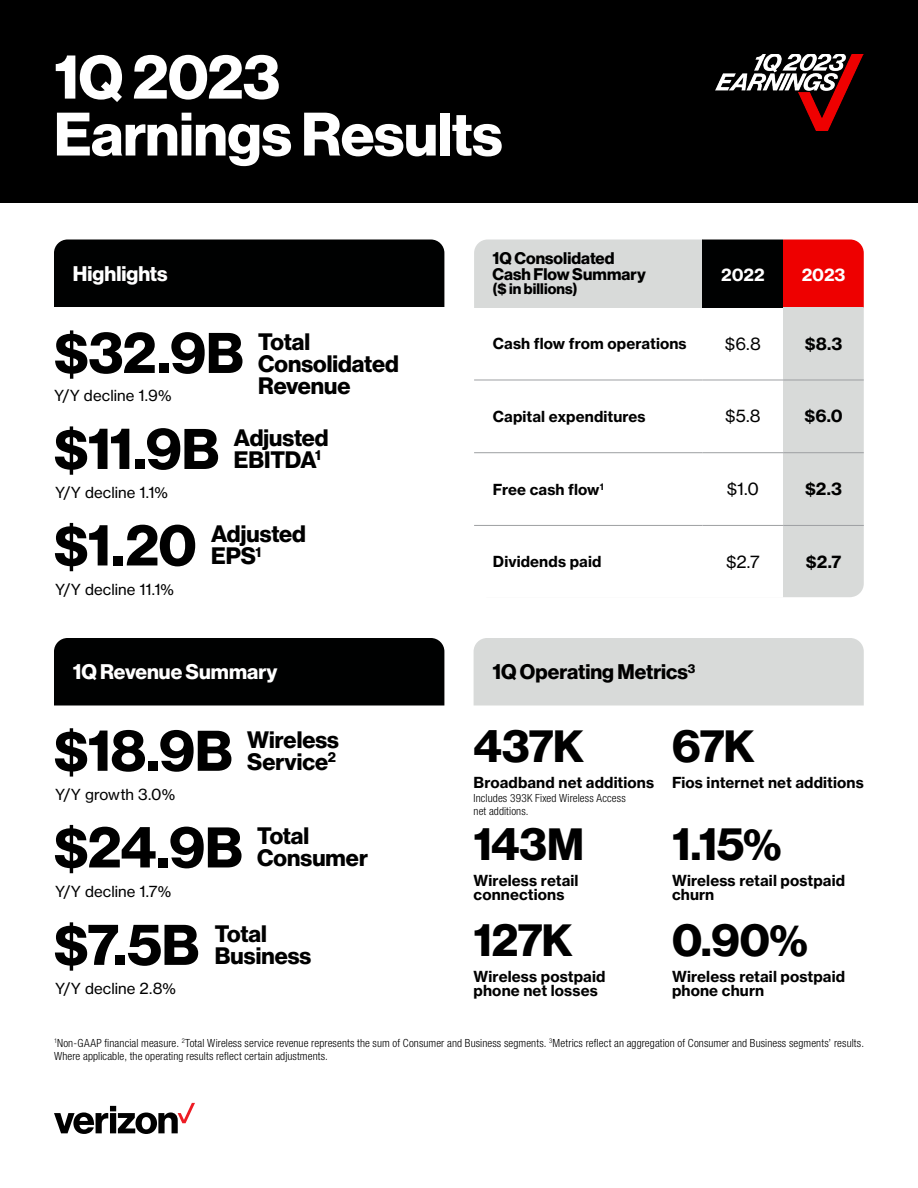
<style>
.page{position:relative;width:918px;height:1188px;background:#fff}
.page>*{position:absolute;margin:0;border:0;box-sizing:border-box;transform-origin:0 0}
.t1{font:700 60px/57px "Verizon NHGDS";letter-spacing:-.005em;color:#fff}
.t2{font:700 55.95px "Verizon NHGDS";letter-spacing:-.01em;color:#000}
.t3{font:700 44.25px "Verizon NHGDS";letter-spacing:-.015em;color:#000}
.t4{font:700 23.25px/22.2px "Verizon NHGDS";color:#000}
.t5{font:700 20.7px "Verizon NHGDS";color:#fff}
.t6{font:700 20.7px "Verizon NHGDS";color:#000}
.t7{font:700 16.5px/15.8px "Verizon NHGDS";letter-spacing:.005em;color:#000}
.t8{font:16.5px "Verizon NHGTX";color:#000}
.t9{font:700 16.5px "Verizon NHGTX";color:#000}
.t10{font:700 16.5px "Verizon NHGTX";color:#fff}
.t11{font:700 15px/14.2px "Verizon NHGTX";letter-spacing:.01em;color:#000}
.t12{font:15px "Verizon NHGTX";letter-spacing:.005em;color:#000}
.t13{font:700 15px "Verizon NHGDS";letter-spacing:.01em;color:#000}
.t14{font:700 13.65px "Verizon NHGDS";color:#000}
.t15{font:300 condensed 11.25px/13.5px "Helvetica Neue LT Std";letter-spacing:.01em;color:#000}
</style>
<div class="page">
<svg style="left:54px;top:1103px;width:141px;height:31px"></svg>
<div style="left:0;top:0;width:918px;height:202px;background:#000"></div>
<div style="left:474px;top:240px;width:229px;height:67px;background:#d8dad9"></div>
<div style="left:703px;top:240px;width:80px;height:67px;background:#000101"></div>
<div style="left:783px;top:240px;width:81px;height:67px;background:#e00"></div>
<div style="left:783px;top:307px;width:81px;height:73px;background:#d8dad9"></div>
<div style="left:783px;top:380px;width:81px;height:73px;background:#d8dad9"></div>
<div style="left:783px;top:453px;width:81px;height:72px;background:#d8dad9"></div>
<div style="left:783px;top:525px;width:81px;height:72px;background:#d8dad9"></div>
<hr style="left:474px;top:452px;width:229px;height:1px;background:#9d9fa2">
<hr style="left:703px;top:452px;width:80px;height:1px;background:#9d9fa2">
<hr style="left:474px;top:380px;width:229px;height:1px;background:#9d9fa2">
<hr style="left:703px;top:380px;width:80px;height:1px;background:#9d9fa2">
<hr style="left:783px;top:452px;width:81px;height:1px;background:#9d9fa2">
<hr style="left:474px;top:525px;width:229px;height:1px;background:#9d9fa2">
<hr style="left:703px;top:525px;width:80px;height:1px;background:#9d9fa2">
<hr style="left:783px;top:525px;width:81px;height:1px;background:#9d9fa2">
<hr style="left:783px;top:380px;width:81px;height:1px;background:#9d9fa2">
<img style="left:716px;top:54px;width:147px;height:77px">
<div style="left:474px;top:638px;width:390px;height:68px;background:#d8dad9"></div>
<div style="left:54px;top:638px;width:390px;height:68px;background:#000101"></div>
<div style="left:54px;top:240px;width:390px;height:67px;background:#000101"></div>
<h1 class="t1" style="left:54px;top:48px;width:450px">1Q 2023<br>Earnings Results</h1>
<h2 class="t5" style="left:73px;top:262px;width:96px">Highlights</h2>
<h2 class="t7" style="left:493px;top:250px;width:155px">1Q Consolidated<br>Cash Flow Summary</h2>
<h2 class="t13" style="left:493px;top:280px;width:87px">($ in billions)</h2>
<p class="t10" style="left:721px;top:264px;width:45px">2022</p>
<p class="t10" style="left:802px;top:264px;width:45px">2023</p>
<p class="t2" style="left:54px;top:321px;width:191px">$32.9B</p>
<p class="t12" style="left:54px;top:387px;width:119px">Y/Y decline 1.9%</p>
<p class="t4" style="left:234px;top:426px;width:96px">Adjusted</p>
<p class="t4" style="left:258px;top:330px;width:142px">Total<br>Consolidated<br>Revenue</p>
<p class="t2" style="left:54px;top:417px;width:167px">$11.9B</p>
<p class="t4" style="left:234px;top:448px;width:89px">EBITDA<sup>1</sup></p>
<p class="t12" style="left:55px;top:484px;width:114px">Y/Y decline 1.1%</p>
<p class="t2" style="left:54px;top:513px;width:144px">$1.20</p>
<p class="t12" style="left:55px;top:580px;width:120px">Y/Y decline 11.1%</p>
<p class="t4" style="left:211px;top:523px;width:96px">Adjusted<br>EPS</p>
<p class="t14" style="left:256px;top:544px;width:7px">1</p>
<h2 class="t5" style="left:73px;top:660px;width:206px">1Q Revenue Summary</h2>
<p class="t2" style="left:54px;top:718px;width:180px">$18.9B</p>
<p class="t12" style="left:55px;top:785px;width:122px">Y/Y growth 3.0%</p>
<p class="t4" style="left:247px;top:728px;width:93px">Wireless<br>Service</p>
<p class="t14" style="left:328px;top:749px;width:10px">2</p>
<p class="t2" style="left:54px;top:815px;width:190px">$24.9B</p>
<p class="t12" style="left:55px;top:882px;width:118px">Y/Y decline 1.7%</p>
<p class="t4" style="left:257px;top:825px;width:54px">Total</p>
<p class="t4" style="left:257px;top:847px;width:112px">Consumer</p>
<p class="t2" style="left:54px;top:913px;width:147px">$7.5B</p>
<p class="t12" style="left:55px;top:980px;width:122px">Y/Y decline 2.8%</p>
<p class="t4" style="left:215px;top:922px;width:54px">Total</p>
<p class="t4" style="left:215px;top:944px;width:98px">Business</p>
<p class="t11" style="left:493px;top:336px;width:195px">Cash flow from operations</p>
<p class="t8" style="left:725px;top:334px;width:38px">$6.8</p>
<p class="t9" style="left:805px;top:333px;width:39px">$8.3</p>
<p class="t11" style="left:493px;top:409px;width:154px">Capital expenditures</p>
<p class="t8" style="left:725px;top:406px;width:37px">$5.8</p>
<p class="t9" style="left:805px;top:406px;width:40px">$6.0</p>
<p class="t11" style="left:493px;top:482px;width:112px">Free cash flow<sup>1</sup></p>
<p class="t8" style="left:727px;top:479px;width:34px">$1.0</p>
<p class="t9" style="left:805px;top:479px;width:39px">$2.3</p>
<p class="t11" style="left:493px;top:554px;width:110px">Dividends paid</p>
<p class="t8" style="left:726px;top:552px;width:35px">$2.7</p>
<p class="t9" style="left:806px;top:551px;width:37px">$2.7</p>
<h2 class="t6" style="left:493px;top:660px;width:204px">1Q Operating Metrics<sup>3</sup></h2>
<p class="t3" style="left:474px;top:721px;width:112px">437K</p>
<p class="t3" style="left:672px;top:721px;width:84px">67K</p>
<p class="t11" style="left:474px;top:775px;width:182px">Broadband net additions</p>
<p class="t11" style="left:672px;top:775px;width:193px">Fios internet net additions</p>
<p class="t15" style="left:474px;top:791px;width:154px">Includes 393K Fixed Wireless Access net additions.</p>
<p class="t3" style="left:474px;top:819px;width:112px">143M</p>
<p class="t3" style="left:672px;top:819px;width:111px">1.15%</p>
<p class="t11" style="left:474px;top:873px;width:106px">Wireless retail connections</p>
<p class="t11" style="left:672px;top:873px;width:175px">Wireless retail postpaid churn</p>
<p class="t3" style="left:474px;top:915px;width:101px">127K</p>
<p class="t3" style="left:672px;top:915px;width:137px">0.90%</p>
<p class="t11" style="left:474px;top:969px;width:133px">Wireless postpaid phone net losses</p>
<p class="t11" style="left:672px;top:969px;width:175px">Wireless retail postpaid phone churn</p>
<p class="t15" style="left:54px;top:1036px;width:812px"><sup>1</sup>Non-GAAP financial measure. <sup>2</sup>Total Wireless service revenue represents the sum of Consumer and Business segments. <sup>3</sup>Metrics reflect an aggregation of Consumer and Business segments’ results.<br>Where applicable, the operating results reflect certain adjustments.</p>
</div>
